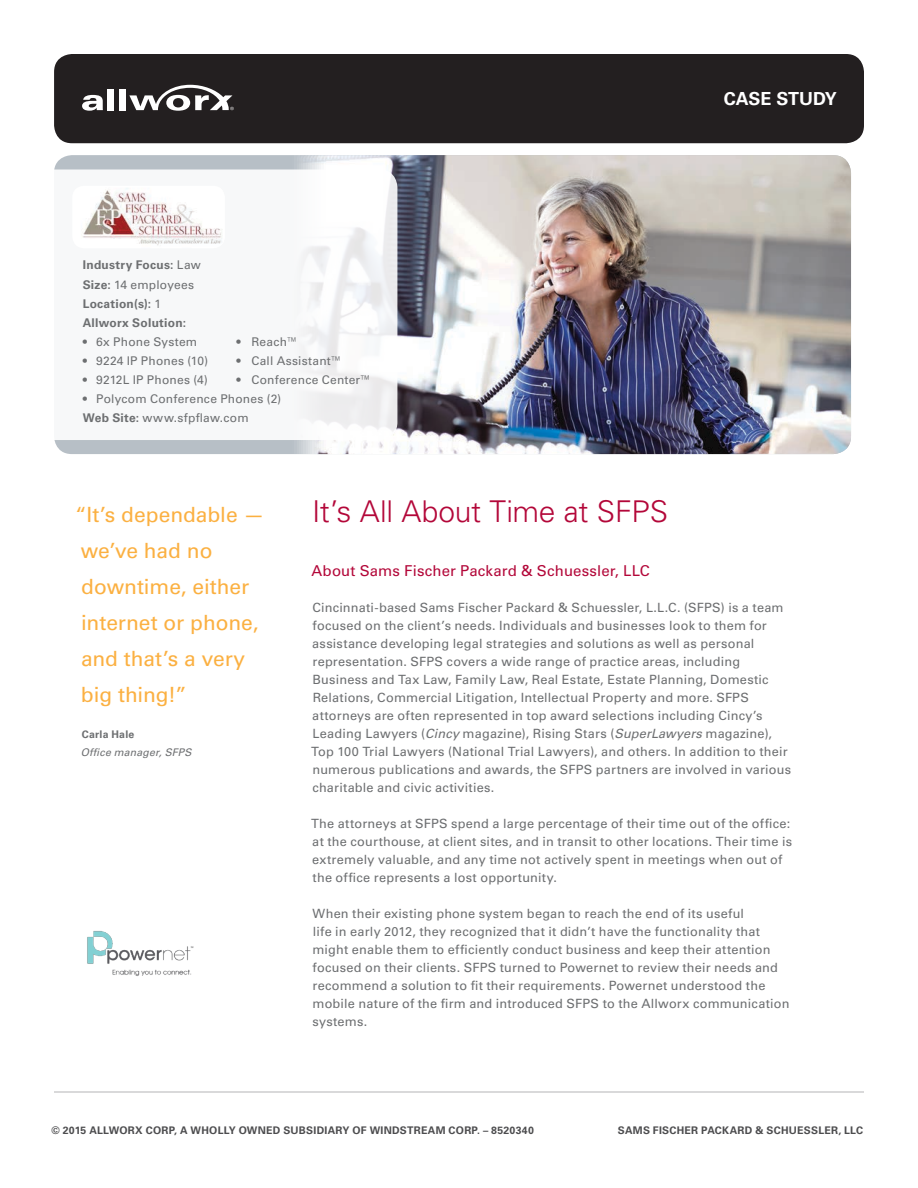
<style>
.page{position:relative;width:918px;height:1188px;background:#fff}
.page>*{position:absolute;margin:0;border:0;box-sizing:border-box;transform-origin:0 0}
.t1{font:300 30px "Univers LT Std";letter-spacing:-.01em;color:#b30739}
.t2{font:21px/36px "Univers LT Std";letter-spacing:-.005em;color:#fbb041}
.t3{font:700 18px "Univers LT Std";color:#fff}
.t4{font:15px "Univers LT Std";letter-spacing:.01em;color:#b30739}
.t5{font:12.75px/18px "Univers LT Std";letter-spacing:.015em;color:#6d6f71}
.t6{font:12px/19.2px "Univers LT Std";letter-spacing:.02em;color:#6d6f71}
.t7{font:700 12px/19.2px "Univers LT Std";letter-spacing:.02em;color:#6d6f71}
.t8{font:700 10.5px "Univers LT Std";letter-spacing:.025em;color:#4d4d4f}
.t9{font:italic 10.5px "Univers LT Std";letter-spacing:.015em;color:#6d6f71}
.t10{font:700 10.5px "Univers LT Std";letter-spacing:.025em;color:#6d6f71}
.s1{font-weight:400}
.s2{font-weight:700}
.s3{font-style:italic}
</style>
<div class="page">
<div style="left:54px;top:54px;width:810px;height:89px;background:#231f20;border-radius:18px"></div>
<div style="left:54px;top:155px;width:797px;height:299px;background:#b7bfc6;border-radius:18px"></div>
<img style="left:281px;top:155px;width:570px;height:299px">
<div style="left:26px;top:170px;width:371px;height:270px;background:#f7f8f9;border-radius:18px"></div>
<hr style="left:54px;top:1092px;width:810px;height:1px;background:#b4b4b7">
<svg style="left:82px;top:95px;width:21px;height:16px"></svg>
<div style="left:108px;top:89px;width:6px;height:21px;background:#fff"></div>
<div style="left:119px;top:89px;width:7px;height:21px;background:#fff"></div>
<svg style="left:129px;top:85px;width:105px;height:26px"></svg>
<img style="left:87px;top:931px;width:107px;height:45px">
<div style="left:72px;top:186px;width:153px;height:62px;background:#fff;border-radius:12px"></div>
<img style="left:82px;top:188px;width:140px;height:58px">
<p class="t7" style="left:83px;top:256px;width:120px">Industry Focus: <span class="s1">Law<br></span>Size: <span class="s1">14 employees<br></span>Location(s): <span class="s1">1<br></span>Allworx Solution:</p>
<p class="t6" style="left:83px;top:332px;width:116px">• 6x Phone System</p>
<p class="t6" style="left:236px;top:332px;width:64px">• Reach™</p>
<p class="t6" style="left:83px;top:351px;width:127px">• 9224 IP Phones (10)</p>
<p class="t6" style="left:236px;top:351px;width:108px">• Call Assistant™</p>
<p class="t6" style="left:83px;top:370px;width:127px">• 9212L IP Phones (4)</p>
<p class="t6" style="left:236px;top:370px;width:137px">• Conference Center™</p>
<p class="t6" style="left:83px;top:390px;width:200px">• Polycom Conference Phones (2)<br><span class="s2">Web Site:</span> www.sfpflaw.com</p>
<h3 class="t3" style="left:724px;top:88px;width:115px">CASE STUDY</h3>
<h2 class="t2" style="left:75px;top:497px;width:191px">“It’s dependable — we’ve had no downtime, either internet or phone, and that’s a very big thing!”</h2>
<p class="t10" style="left:82px;top:728px;width:54px">Carla Hale</p>
<p class="t9" style="left:81px;top:746px;width:112px">Office manager, SFPS</p>
<h1 class="t1" style="left:312px;top:493px;width:358px">It’s All About Time at SFPS</h1>
<p class="t4" style="left:312px;top:562px;width:340px">About Sams Fischer Packard &amp; Schuessler, LLC</p>
<p class="t5" style="left:311px;top:599px;width:482px">Cincinnati-based Sams Fischer Packard &amp; Schuessler, L.L.C. (SFPS) is a team focused on the client’s needs. Individuals and businesses look to them for assistance developing legal strategies and solutions as well as personal representation. SFPS covers a wide range of practice areas, including Business and Tax Law, Family Law, Real Estate, Estate Planning, Domestic Relations, Commercial Litigation, Intellectual Property and more. SFPS attorneys are often represented in top award selections including Cincy’s Leading Lawyers (<span class="s3">Cincy</span> magazine), Rising Stars (<span class="s3">SuperLawyers</span> magazine), Top 100 Trial Lawyers (National Trial Lawyers), and others. In addition to their numerous publications and awards, the SFPS partners are involved in various charitable and civic activities.</p>
<p class="t5" style="left:311px;top:815px;width:483px">The attorneys at SFPS spend a large percentage of their time out of the office: at the courthouse, at client sites, and in transit to other locations. Their time is extremely valuable, and any time not actively spent in meetings when out of the office represents a lost opportunity.</p>
<p class="t5" style="left:312px;top:905px;width:479px">When their existing phone system began to reach the end of its useful<br>life in early 2012, they recognized that it didn’t have the functionality that might enable them to efficiently conduct business and keep their attention focused on their clients. SFPS turned to Powernet to review their needs and recommend a solution to fit their requirements. Powernet understood the mobile nature of the firm and introduced SFPS to the Allworx communication systems.</p>
<p class="t8" style="left:52px;top:1124px;width:484px">© 2015 ALLWORX CORP, A WHOLLY OWNED SUBSIDIARY OF WINDSTREAM CORP. – 8520340</p>
<p class="t8" style="left:618px;top:1124px;width:247px">SAMS FISCHER PACKARD &amp; SCHUESSLER, LLC</p>
</div>
